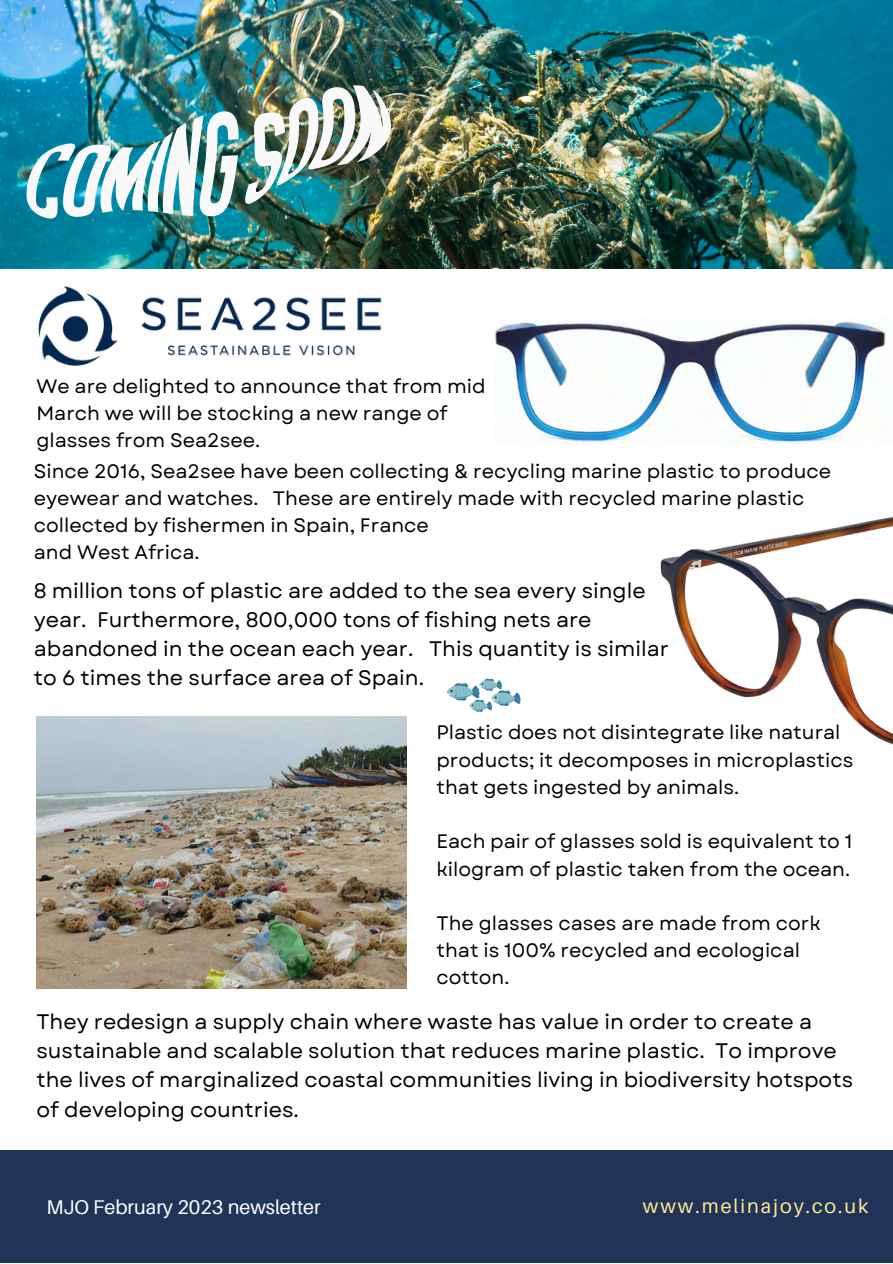
<style>
.page{position:relative;width:893px;height:1264px;background:#fff}
.page>*{position:absolute;margin:0;border:0;box-sizing:border-box;transform-origin:0 0}
.t1{font:21px/29.2px "Garet";color:#000}
.t2{font:19.8px "Aileron";color:#fff}
.t3{font:19.8px "Aileron";letter-spacing:.1em;color:#fde798}
.t4{font:19.5px/27px "Garet";color:#000}
</style>
<div class="page">
<img style="left:36px;top:716px;width:370px;height:272px">
<div style="left:0;top:1150px;width:892px;height:112px;background:#203457"></div>
<img style="left:38px;top:286px;width:344px;height:80px">
<img style="left:0;top:0;width:892px;height:269px">
<img style="left:25px;top:85px;width:372px;height:135px">
<img style="left:495px;top:321px;width:391px;height:121px">
<svg style="left:446px;top:678px;width:74px;height:34px"></svg>
<img style="left:660px;top:517px;width:232px;height:228px">
<p class="t4" style="left:36px;top:373px;width:450px">We are delighted to announce that from mid<br>March we will be stocking a new range of glasses from Sea2see.</p>
<p class="t4" style="left:34px;top:458px;width:798px">Since 2016, Sea2see have been collecting &amp; recycling marine plastic to produce eyewear and watches. These are entirely made with recycled marine plastic collected by fishermen in Spain, France<br>and West Africa.</p>
<p class="t1" style="left:34px;top:575px;width:636px">8 million tons of plastic are added to the sea every single year. Furthermore, 800,000 tons of fishing nets are abandoned in the ocean each year. This quantity is similar to 6 times the surface area of Spain.</p>
<p class="t4" style="left:436px;top:719px;width:418px">Plastic does not disintegrate like natural products; it decomposes in microplastics that gets ingested by animals.</p>
<p class="t4" style="left:436px;top:828px;width:417px">Each pair of glasses sold is equivalent to 1 kilogram of plastic taken from the ocean.</p>
<p class="t4" style="left:436px;top:909px;width:386px">The glasses cases are made from cork that is 100% recycled and ecological cotton.</p>
<p class="t1" style="left:36px;top:1006px;width:818px">They redesign a supply chain where waste has value in order to create a sustainable and scalable solution that reduces marine plastic. To improve the lives of marginalized coastal communities living in biodiversity hotspots of developing countries.</p>
<p class="t2" style="left:46px;top:1194px;width:276px">MJO February 2023 newsletter</p>
<p class="t3" style="left:642px;top:1193px;width:227px">www.melinajoy.co.uk</p>
</div>
